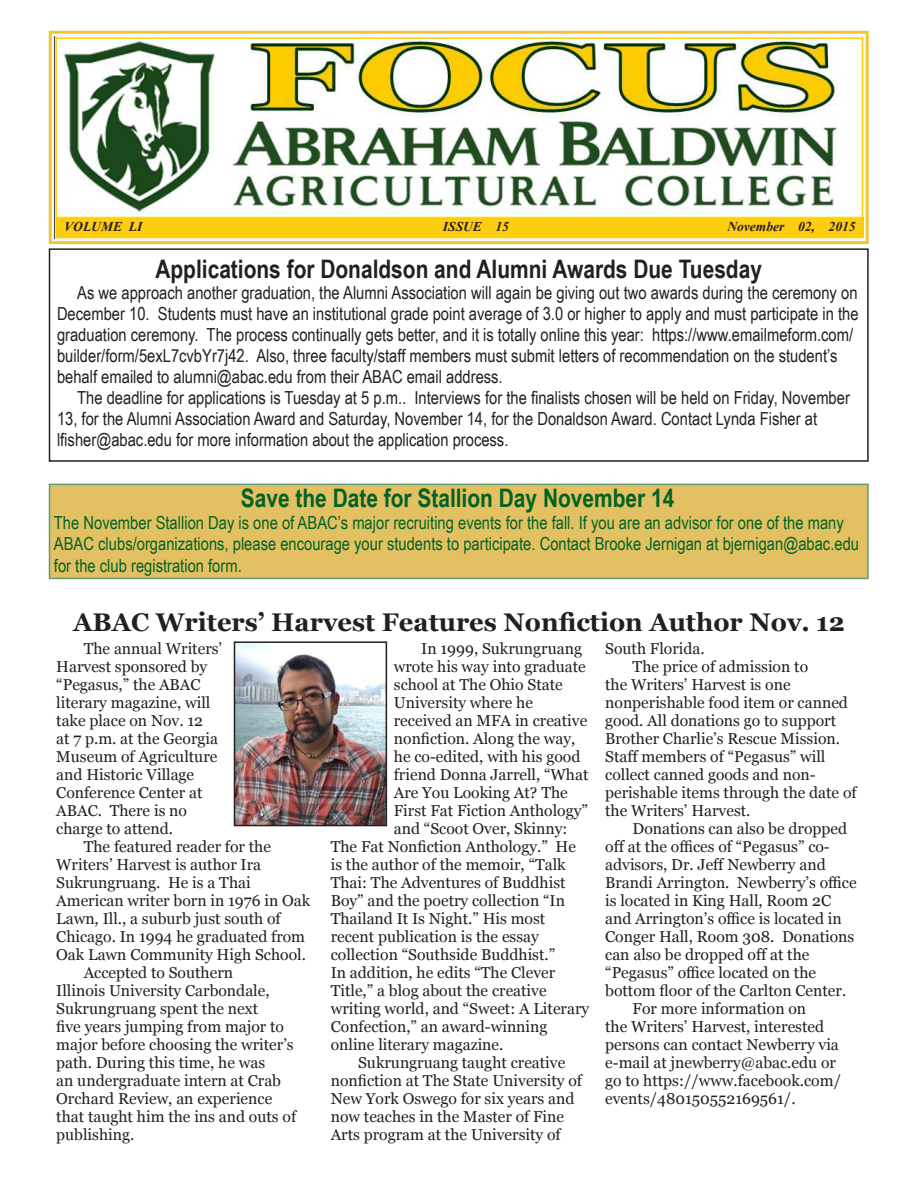
<style>
.page{position:relative;width:918px;height:1188px;background:#fff}
.page>*{position:absolute;margin:0;border:0;box-sizing:border-box;transform-origin:0 0}
.t1{font:700 25.5px "Georgia";color:#231f20}
.t2{font:700 25.5px "Arial Narrow";color:#231f20}
.t3{font:700 25.5px "Arial Narrow";color:#006224}
.t4{font:18px/21px "Arial Narrow";color:#231f20}
.t5{font:18px/21.6px "Arial Narrow";color:#006224}
.t6{font:15.75px/18px "Georgia";color:#231f20}
.t7{font:italic 700 13.5px "Times New Roman";color:#231f20}
</style>
<div class="page">
<div style="left:49px;top:484px;width:820px;height:95px;background:#e3c163"></div>
<svg style="left:48px;top:30px;width:821px;height:215px"></svg>
<img style="left:54px;top:36px;width:810px;height:202px">
<div style="left:49px;top:248px;width:820px;height:214px;border:2px solid #231f20"></div>
<img style="left:237px;top:644px;width:147px;height:179px">
<div style="left:234px;top:641px;width:153px;height:185px;border:2px solid #231f20"></div>
<p class="t7" style="left:64px;top:217px;width:80px">VOLUME LI</p>
<p class="t7" style="left:443px;top:217px;width:68px">ISSUE 15</p>
<p class="t7" style="left:727px;top:217px;width:130px">November 02, 2015</p>
<p class="t2" style="left:155px;top:250px;width:608px">Applications for Donaldson and Alumni Awards Due Tuesday</p>
<p class="t4" style="left:57px;top:282px;width:803px;text-indent:20px">As we approach another graduation, the Alumni Association will again be giving out two awards during the ceremony on December 10. Students must have an institutional grade point average of 3.0 or higher to apply and must participate in the graduation ceremony. The process continually gets better, and it is totally online this year: https://www.emailmeform.com/ builder/form/5exL7cvbYr7j42. Also, three faculty/staff members must submit letters of recommendation on the student’s behalf emailed to alumni@abac.edu from their ABAC email address.</p>
<p class="t4" style="left:57px;top:387px;width:794px;text-indent:20px">The deadline for applications is Tuesday at 5 p.m.. Interviews for the finalists chosen will be held on Friday, November<br>13, for the Alumni Association Award and Saturday, November 14, for the Donaldson Award. Contact Lynda Fisher at lfisher@abac.edu for more information about the application process.</p>
<p class="t3" style="left:241px;top:479px;width:435px">Save the Date for Stallion Day November 14</p>
<p class="t5" style="left:54px;top:511px;width:807px">The November Stallion Day is one of ABAC’s major recruiting events for the fall. If you are an advisor for one of the many<br>ABAC clubs/organizations, please encourage your students to participate. Contact Brooke Jernigan at bjernigan@abac.edu for the club registration form.</p>
<p class="t1" style="left:73px;top:603px;width:773px">ABAC Writers’ Harvest Features Nonfiction Author Nov. 12</p>
<p class="t6" style="left:421px;top:639px;width:162px">In 1999, Sukrungruang</p>
<p class="t6" style="left:394px;top:657px;width:193px">wrote his way into graduate</p>
<p class="t6" style="left:394px;top:675px;width:170px">school at The Ohio State</p>
<p class="t6" style="left:394px;top:693px;width:141px">University where he</p>
<p class="t6" style="left:394px;top:711px;width:195px">received an MFA in creative</p>
<p class="t6" style="left:394px;top:729px;width:183px">nonfiction. Along the way,</p>
<p class="t6" style="left:394px;top:747px;width:188px">he co-edited, with his good</p>
<p class="t6" style="left:394px;top:765px;width:196px">friend Donna Jarrell, “What</p>
<p class="t6" style="left:394px;top:783px;width:175px">Are You Looking At? The</p>
<p class="t6" style="left:394px;top:801px;width:196px">First Fat Fiction Anthology”</p>
<p class="t6" style="left:394px;top:819px;width:175px">and “Scoot Over, Skinny:</p>
<p class="t6" style="left:331px;top:837px;width:247px">The Fat Nonfiction Anthology.” He</p>
<p class="t6" style="left:331px;top:855px;width:237px">is the author of the memoir, “Talk</p>
<p class="t6" style="left:331px;top:873px;width:236px">Thai: The Adventures of Buddhist</p>
<p class="t6" style="left:331px;top:891px;width:236px">Boy” and the poetry collection “In</p>
<p class="t6" style="left:331px;top:909px;width:216px">Thailand It Is Night.” His most</p>
<p class="t6" style="left:331px;top:927px;width:210px">recent publication is the essay</p>
<p class="t6" style="left:331px;top:945px;width:226px">collection “Southside Buddhist.”</p>
<p class="t6" style="left:331px;top:963px;width:226px">In addition, he edits “The Clever</p>
<p class="t6" style="left:331px;top:981px;width:217px">Title,” a blog about the creative</p>
<p class="t6" style="left:331px;top:999px;width:260px">writing world, and “Sweet: A Literary</p>
<p class="t6" style="left:331px;top:1017px;width:218px">Confection,” an award-winning</p>
<p class="t6" style="left:331px;top:1035px;width:174px">online literary magazine.</p>
<p class="t6" style="left:331px;top:1053px;width:253px;text-indent:27px">Sukrungruang taught creative nonfiction at The State University of New York Oswego for six years and now teaches in the Master of Fine Arts program at the University of</p>
<p class="t6" style="left:605px;top:639px;width:101px">South Florida.</p>
<p class="t6" style="left:605px;top:657px;width:253px;text-indent:27px">The price of admission to<br>the Writers’ Harvest is one nonperishable food item or canned good. All donations go to support<br>Brother Charlie’s Rescue Mission.<br>Staff members of “Pegasus” will collect canned goods and non&shy;perishable items through the date of the Writers’ Harvest.</p>
<p class="t6" style="left:605px;top:819px;width:253px;text-indent:27px">Donations can also be dropped off at the offices of “Pegasus” co&shy;advisors, Dr. Jeff Newberry and<br>Brandi Arrington. Newberry’s office is located in King Hall, Room 2C and Arrington’s office is located in<br>Conger Hall, Room 308. Donations can also be dropped off at the “Pegasus” office located on the bottom floor of the Carlton Center.</p>
<p class="t6" style="left:605px;top:999px;width:237px;text-indent:27px">For more information on<br>the Writers’ Harvest, interested persons can contact Newberry via e-mail at jnewberry@abac.edu or go to https://www.facebook.com/ events/480150552169561/.</p>
<p class="t6" style="left:56px;top:639px;width:167px;text-indent:27px">The annual Writers’<br>Harvest sponsored by “Pegasus,” the ABAC literary magazine, will take place on Nov. 12<br>at 7 p.m. at the Georgia<br>Museum of Agriculture and Historic Village<br>Conference Center at<br>ABAC. There is no charge to attend.</p>
<p class="t6" style="left:56px;top:837px;width:256px;text-indent:27px">The featured reader for the<br>Writers’ Harvest is author Ira<br>Sukrungruang. He is a Thai<br>American writer born in 1976 in Oak<br>Lawn, Ill., a suburb just south of<br>Chicago. In 1994 he graduated from<br>Oak Lawn Community High School.</p>
<p class="t6" style="left:56px;top:963px;width:241px;text-indent:27px">Accepted to Southern<br>Illinois University Carbondale,<br>Sukrungruang spent the next<br>five years jumping from major to major before choosing the writer’s path. During this time, he was<br>an undergraduate intern at Crab<br>Orchard Review, an experience that taught him the ins and outs of publishing.</p>
</div>
